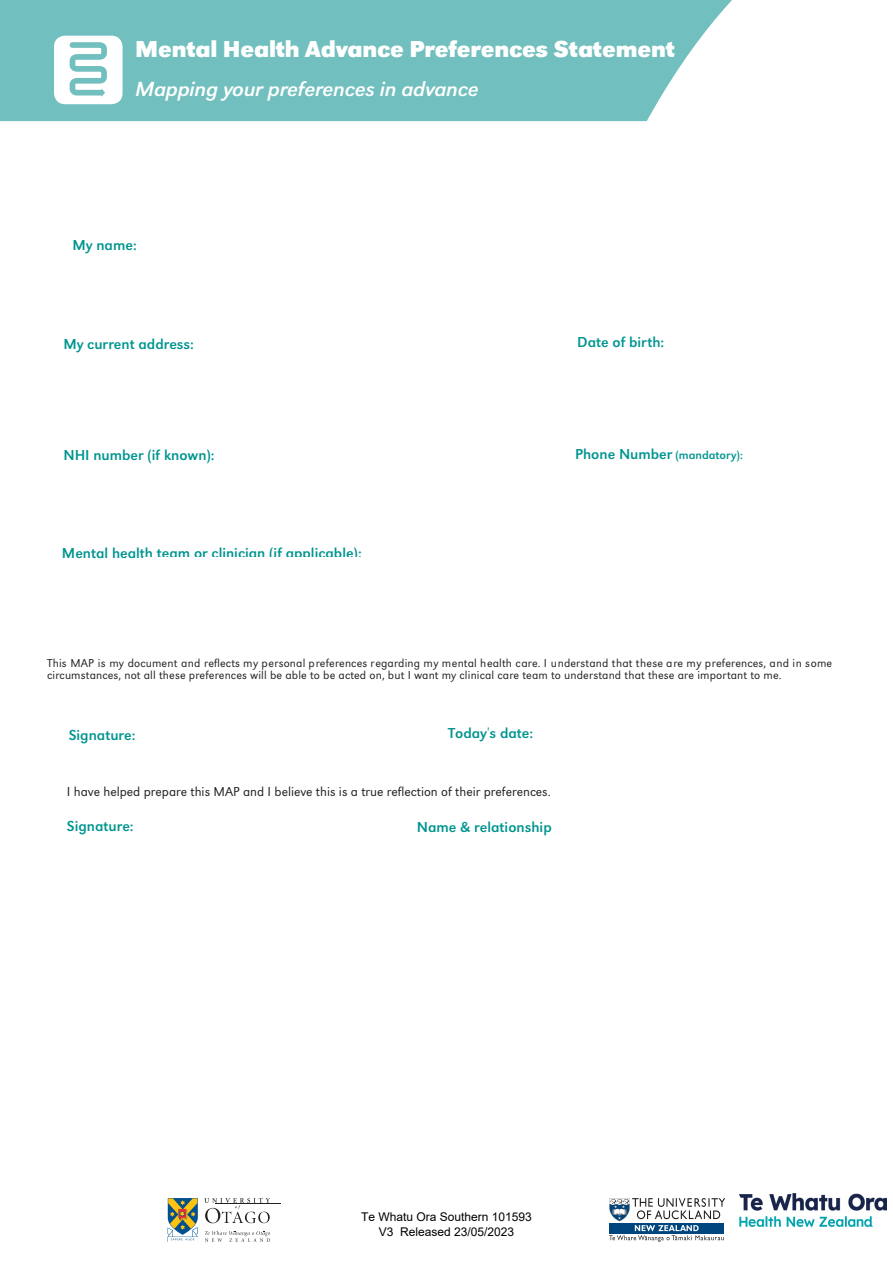
<style>
.page{position:relative;width:893px;height:1263px;background:#fff}
.page>*{position:absolute;margin:0;border:0;box-sizing:border-box;transform-origin:0 0}
.t1{font:700 24px "URW Grotesk TOT";letter-spacing:-.01em;color:#fff}
.t2{font:italic 21.3px "URW Grotesk TOT";letter-spacing:-.01em;color:#fff}
.t3{font:15px "URW Grotesk TOT";color:#009590}
.t4{font:300 13.5px "URW Grotesk TOT";color:#231f20}
.t5{font:300 12px/12px "URW Grotesk TOT";letter-spacing:.01em;color:#231f20}
.t6{font:12px/14.4px "Arial";color:#000;text-align:center}
.t7{font:12px "URW Grotesk TOT";color:#009590}
.s1{font-size:15px}
.s2{font-family:"Minion Pro"}
.s3{font-style:inherit}
</style>
<div class="page">
<div style="left:0;top:0;width:732px;height:121px;background:#71bfbe"></div>
<svg style="left:54px;top:36px;width:69px;height:68px"></svg>
<svg style="left:204px;top:1198px;width:66px;height:25px"></svg>
<hr style="left:216px;top:1203px;width:65px;height:1px;background:#231f20">
<svg style="left:168px;top:1198px;width:30px;height:43px"></svg>
<svg style="left:205px;top:1231px;width:65px;height:11px"></svg>
<svg style="left:609px;top:1198px;width:116px;height:44px"></svg>
<img style="left:739px;top:1194px;width:148px;height:33px">
<p class="t1" style="left:135px;top:35px;width:541px">Mental Health Advance Preferences Statement</p>
<p class="t2" style="left:135px;top:77px;width:345px">Mapping your preferences in advance</p>
<p class="t3" style="left:72px;top:236px;width:66px">My name:</p>
<p class="t3" style="left:63px;top:335px;width:132px">My current address:</p>
<p class="t3" style="left:577px;top:334px;width:89px">Date of birth:</p>
<p class="t3" style="left:63px;top:446px;width:153px">NHI number (if known):</p>
<p class="t7" style="left:575px;top:448px;width:169px"><span class="s1">Phone Number</span> (mandatory):</p>
<p class="t3" style="left:62px;top:545px;width:301px">Mental health team or clinician (if applicable):</p>
<p class="t5" style="left:47px;top:657px;width:787px">This MAP is my document and reflects my personal preferences regarding my mental health care. I understand that these are my preferences, and in some circumstances, not all these preferences will be able to be acted on, but I want my clinical care team to understand that these are important to me.</p>
<p class="t3" style="left:69px;top:726px;width:68px">Signature:</p>
<p class="t3" style="left:448px;top:725px;width:86px">Today<span class="s2">'</span>s date:</p>
<p class="t4" style="left:67px;top:784px;width:485px">I have helped prepare this MAP and I believe this is a true reflection of their preferences.</p>
<p class="t3" style="left:67px;top:817px;width:68px">Signature:</p>
<p class="t3" style="left:417px;top:818px;width:136px">Name &amp; relationship</p>
<p class="t6" style="left:361px;top:1209px;width:172px">Te Whatu Ora Southern 101593<br>V<span class="s3">3</span> Released <span class="s3">23/05/2023</span></p>
</div>
